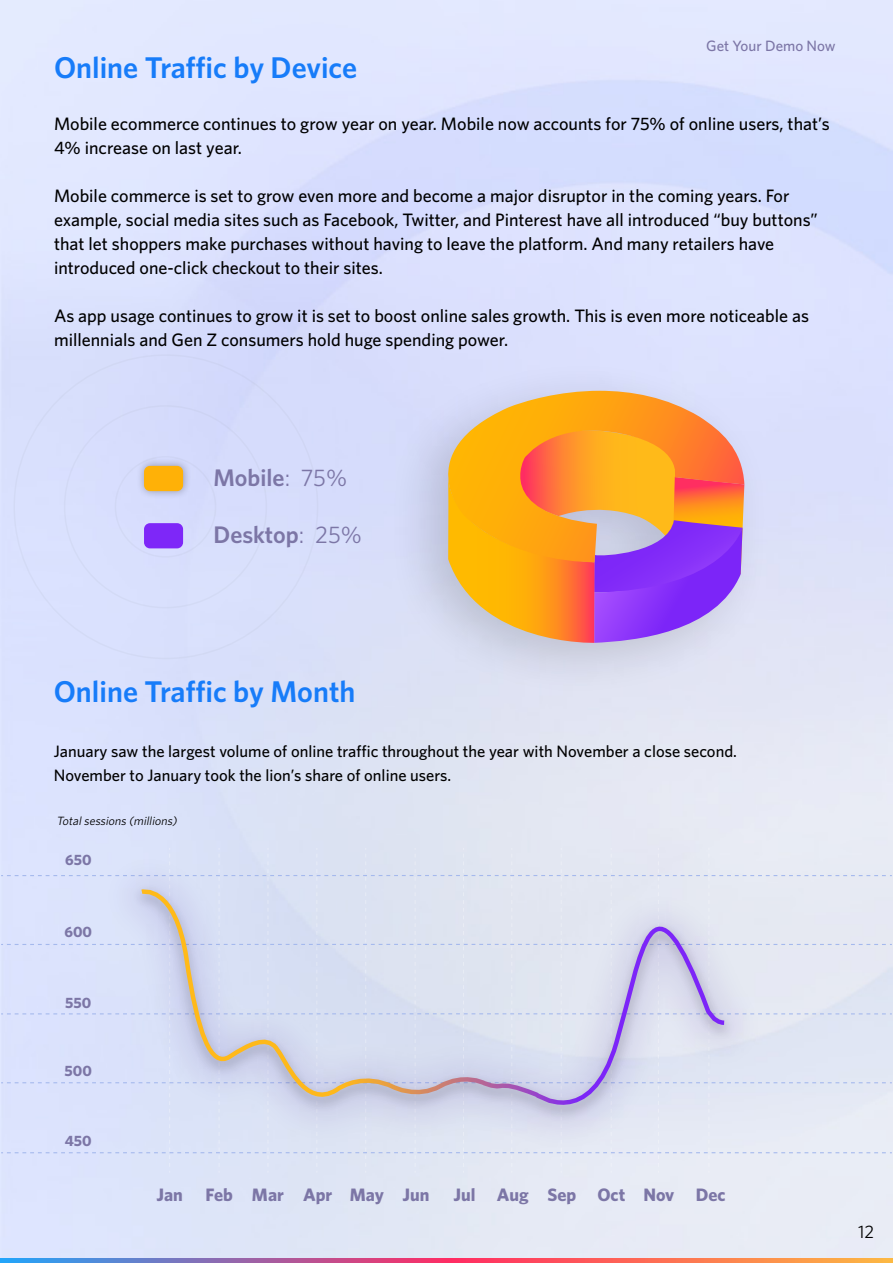
<style>
.page{position:relative;width:893px;height:1263px;background:#fff}
.page>*{position:absolute;margin:0;border:0;box-sizing:border-box;transform-origin:0 0}
.t1{font:600 30px "Whitney";color:#177cf9}
.t2{font:600 24px "Whitney";color:#7c76a6}
.t3{font:500 18px/24px "Whitney";color:#000}
.t4{font:700 18px "Whitney";color:#7c76a6}
.t5{font:18px "Whitney";color:#000}
.t6{font:500 16.5px/24px "Whitney";color:#000}
.t7{font:700 15px "Whitney";color:#7c76a6}
.t8{font:500 15px "Whitney";color:#7c76a6}
.t9{font:italic 12px "Whitney";color:#000}
.s1{font-weight:400}
</style>
<div class="page">
<img style="left:0;top:0;width:893px;height:1258px">
<svg style="left:0;top:1258px;width:893px;height:5px;background:#c66d81"></svg>
<div style="left:387px;top:358px;width:385px;height:341px;background:#dbe0f5"></div>
<svg style="left:448px;top:564px;width:294px;height:82px;background:#c580a5"></svg>
<svg style="left:411px;top:391px;width:333px;height:173px"></svg>
<div style="left:115px;top:456px;width:101px;height:102px;border:2px solid #9aa2ac;border-radius:50%"></div>
<div style="left:136px;top:458px;width:56px;height:42px;background:#000;opacity:.3"></div>
<div style="left:144px;top:466px;width:39px;height:25px;background:#ffb107;border-radius:6px"></div>
<div style="left:144px;top:523px;width:39px;height:25px;background:#7e27f8;border-radius:6px"></div>
<svg style="left:1px;top:848px;width:891px;height:325px;background:#e0e6f7"></svg>
<img style="left:86px;top:843px;width:694px;height:323px">
<img style="left:126px;top:878px;width:613px;height:246px">
<svg style="left:137px;top:856px;width:592px;height:277px;background:#d7dbec"></svg>
<p class="t8" style="left:706px;top:36px;width:131px">Get Your Demo Now</p>
<h1 class="t1" style="left:54px;top:48px;width:305px">Online Traffic by Device</h1>
<p class="t3" style="left:54px;top:111px;width:777px">Mobile ecommerce continues to grow year on year. Mobile now accounts for 75% of online users, that’s<br>4% increase on last year.</p>
<p class="t3" style="left:54px;top:183px;width:765px">Mobile commerce is set to grow even more and become a major disruptor in the coming years. For example, social media sites such as Facebook, Twitter, and Pinterest have all introduced “buy buttons” that let shoppers make purchases without having to leave the platform. And many retailers have introduced one-click checkout to their sites.</p>
<p class="t3" style="left:54px;top:303px;width:756px">As app usage continues to grow it is set to boost online sales growth. This is even more noticeable as millennials and Gen Z consumers hold huge spending power.</p>
<h2 class="t2" style="left:213px;top:462px;width:135px">Mobile<span class="s1">: 75%</span></h2>
<h2 class="t2" style="left:213px;top:519px;width:150px">Desktop<span class="s1">: 25%</span></h2>
<h1 class="t1" style="left:54px;top:671px;width:303px">Online Traffic by Month</h1>
<p class="t6" style="left:54px;top:739px;width:685px">January saw the largest volume of online traffic throughout the year with November a close second.<br>November to January took the lion’s share of online users.</p>
<p class="t9" style="left:57px;top:813px;width:125px">Totalsessions (millions)</p>
<p class="t7" style="left:65px;top:850px;width:28px">650</p>
<p class="t7" style="left:64px;top:922px;width:29px">600</p>
<p class="t7" style="left:65px;top:992px;width:28px">550</p>
<p class="t7" style="left:65px;top:1060px;width:29px">500</p>
<p class="t7" style="left:65px;top:1130px;width:28px">450</p>
<p class="t4" style="left:156px;top:1182px;width:28px">Jan</p>
<p class="t4" style="left:206px;top:1182px;width:225px">Feb Mar Apr May Jun</p>
<p class="t4" style="left:453px;top:1182px;width:274px">Jul Aug Sep Oct Nov Dec</p>
<p class="t5" style="left:858px;top:1220px;width:18px">12</p>
</div>
